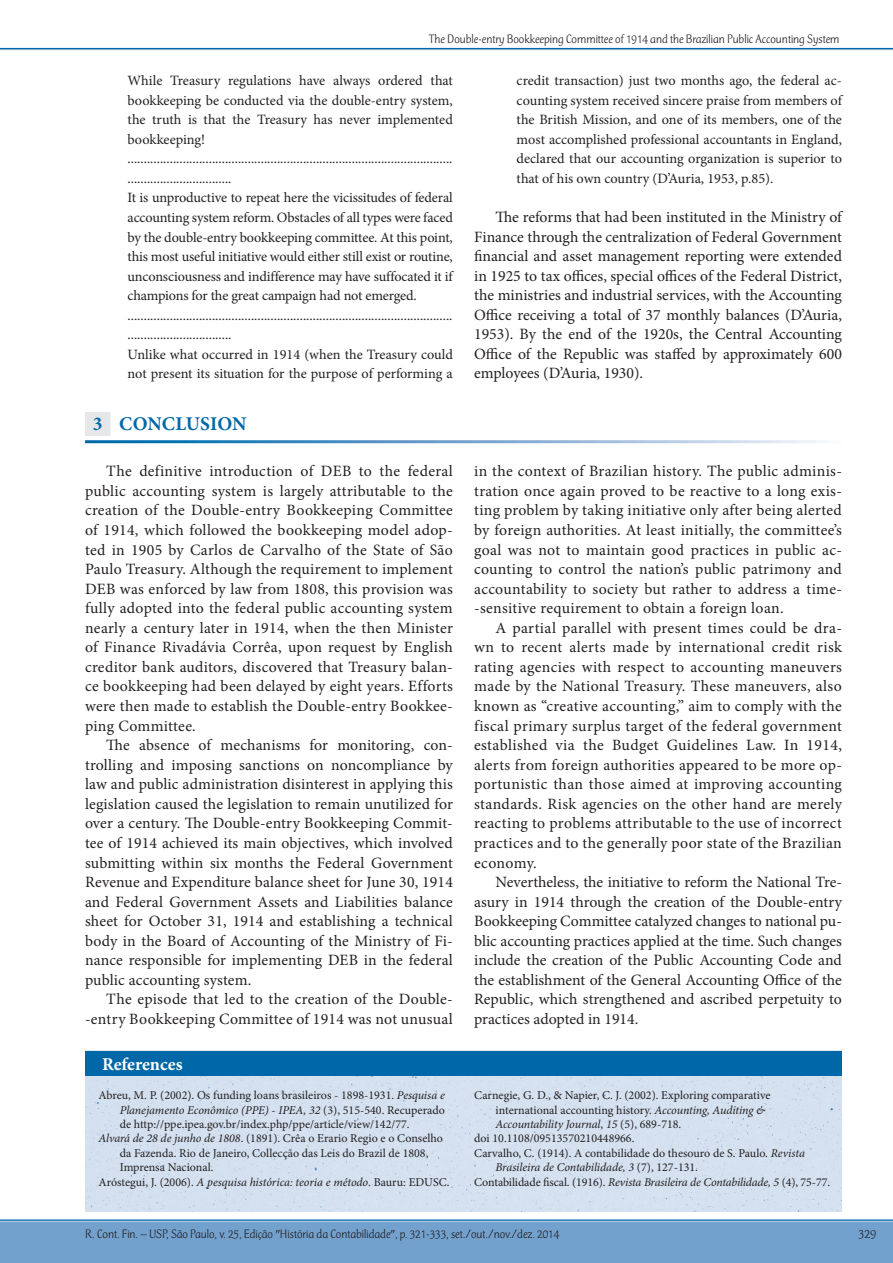
<style>
.page{position:relative;width:893px;height:1263px;background:#fff}
.page>*{position:absolute;margin:0;border:0;box-sizing:border-box;transform-origin:0 0}
._02-Sub-Peso_1{font:700 19.5px "Minion Pro";color:#0068a9}
._04-Referencias-Tit{font:700 18px "Minion Pro";letter-spacing:-.005em;color:#fff}
._02-Text-miolo{font:15.75px/19.5px "Minion Pro";letter-spacing:.01em;color:#231f20;text-align:justify}
.citação_3linhas{font:14.25px/19.5px "Minion Pro";letter-spacing:-.005em;color:#231f20;text-align:justify}
.t1{font:300 13.5px "CT Mercurius Std";color:#231f20}
.t2{font:300 12.75px "CT Mercurius Std";color:#231f20}
._04-Sub-Ref-Bibliogr{font:12px/14.4px "Minion Pro";color:#231f20}
.s1{font-style:italic}
</style>
<div class="page">
<hr style="left:0;top:49px;width:893px;height:1px;background:#e6e7e9">
<hr style="left:0;top:48px;width:893px;height:1px;background:#0068a9">
<div style="left:0;top:1221px;width:893px;height:42px;background:#73a1ce"></div>
<hr style="left:0;top:1219px;width:893px;height:2px;background:#1c7bb7">
<div style="left:85px;top:412px;width:26px;height:24px;background:#e6e7e9"></div>
<div style="left:85px;top:1075px;width:757px;height:137px;background:#d5e1f0"></div>
<div style="left:85px;top:1051px;width:757px;height:24px;background:#0068a9"></div>
<p class="t2" style="left:429px;top:32px;width:412px">The Double-entry Bookkeeping Committee of 1914 and the Brazilian Public Accounting System</p>
<p class="citação_3linhas" style="left:128px;top:71px;width:327px">While Treasury regulations have always ordered that bookkeeping be conducted via the double-entry system, the truth is that the Treasury has never implemented bookkeeping!</p>
<p class="citação_3linhas" style="left:128px;top:149px;width:326px">.................................................................................................... ................................</p>
<p class="citação_3linhas" style="left:128px;top:188px;width:327px">It is unproductive to repeat here the vicissitudes of federal accounting system reform. Obstacles of all types were faced by the double-entry bookkeeping committee. At this point, this most useful initiative would either still exist or routine, unconsciousness and indifference may have suffocated it if champions for the great campaign had not emerged.</p>
<p class="citação_3linhas" style="left:128px;top:306px;width:326px">.................................................................................................... ................................</p>
<p class="citação_3linhas" style="left:128px;top:345px;width:327px">Unlike what occurred in 1914 (when the Treasury could not present its situation for the purpose of performing a</p>
<p class="_02-Sub-Peso_1" style="left:93px;top:410px;width:155px">3 CONCLUSION</p>
<p class="_02-Text-miolo" style="left:85px;top:462px;width:369px;text-indent:21px">The definitive introduction of DEB to the federal public accounting system is largely attributable to the creation of the Double-entry Bookkeeping Committee of 1914, which followed the bookkeeping model adop&shy;ted in 1905 by Carlos de Carvalho of the State of São Paulo Treasury. Although the requirement to implement DEB was enforced by law from 1808, this provision was fully adopted into the federal public accounting system nearly a century later in 1914, when the then Minister of Finance Rivadávia Corrêa, upon request by English creditor bank auditors, discovered that Treasury balan&shy;ce bookkeeping had been delayed by eight years. Efforts were then made to establish the Double-entry Bookkee&shy;ping Committee.</p>
<p class="_02-Text-miolo" style="left:85px;top:735px;width:369px;text-indent:21px">The absence of mechanisms for monitoring, con&shy;trolling and imposing sanctions on noncompliance by law and public administration disinterest in applying this legislation caused the legislation to remain unutilized for over a century. The Double-entry Bookkeeping Commit&shy;tee of 1914 achieved its main objectives, which involved submitting within six months the Federal Government Revenue and Expenditure balance sheet for June 30, 1914 and Federal Government Assets and Liabilities balance sheet for October 31, 1914 and establishing a technical body in the Board of Accounting of the Ministry of Fi&shy;nance responsible for implementing DEB in the federal public accounting system.</p>
<p class="_02-Text-miolo" style="left:85px;top:990px;width:369px;text-align:right">The episode that led to the creation of the Double--entry Bookkeeping Committee of 1914 was not unusual</p>
<p class="_04-Referencias-Tit" style="left:102px;top:1051px;width:82px">References</p>
<p class="_04-Sub-Ref-Bibliogr" style="left:120px;top:1088px;width:327px;text-align:justify;text-indent:-21px">Abreu, M. P. (2002). Os funding loans brasileiros - 1898-1931. <span class="s1">Pesquisa e Planejamento Econômico (PPE) - IPEA, 32</span> (3), 515-540. Recuperado de http://ppe.ipea.gov.br/index.php/ppe/article/view/142/77.</p>
<p class="_04-Sub-Ref-Bibliogr" style="left:120px;top:1131px;width:325px;text-indent:-21px"><span class="s1">Alvará de 28 de junho de 1808</span>. (1891). Crêa o Erario Regio e o Conselho da Fazenda. Rio de Janeiro, Collecção das Leis do Brazil de 1808,<br>Imprensa Nacional.</p>
<p class="_04-Sub-Ref-Bibliogr" style="left:99px;top:1174px;width:352px">Aróstegui, J. (2006). <span class="s1">A pesquisa histórica: teoria e método</span>. Bauru: EDUSC.</p>
<p class="citação_3linhas" style="left:517px;top:71px;width:327px">credit transaction) just two months ago, the federal ac&shy;counting system received sincere praise from members of the British Mission, and one of its members, one of the most accomplished professional accountants in England, declared that our accounting organization is superior to that of his own country (D’Auria, 1953, p.85).</p>
<p class="_02-Text-miolo" style="left:474px;top:207px;width:369px;text-indent:21px">The reforms that had been instituted in the Ministry of Finance through the centralization of Federal Government financial and asset management reporting were extended in 1925 to tax offices, special offices of the Federal District, the ministries and industrial services, with the Accounting Office receiving a total of 37 monthly balances (D’Auria, 1953). By the end of the 1920s, the Central Accounting Office of the Republic was staffed by approximately 600 employees (D’Auria, 1930).</p>
<p class="_02-Text-miolo" style="left:474px;top:462px;width:369px">in the context of Brazilian history. The public adminis&shy;tration once again proved to be reactive to a long exis&shy;ting problem by taking initiative only after being alerted by foreign authorities. At least initially, the committee’s goal was not to maintain good practices in public ac&shy;counting to control the nation’s public patrimony and accountability to society but rather to address a time--sensitive requirement to obtain a foreign loan.</p>
<p class="_02-Text-miolo" style="left:474px;top:618px;width:369px;text-indent:21px">A partial parallel with present times could be dra&shy;wn to recent alerts made by international credit risk rating agencies with respect to accounting maneuvers made by the National Treasury. These maneuvers, also known as “creative accounting,” aim to comply with the fiscal primary surplus target of the federal government established via the Budget Guidelines Law. In 1914, alerts from foreign authorities appeared to be more op&shy;portunistic than those aimed at improving accounting standards. Risk agencies on the other hand are merely reacting to problems attributable to the use of incorrect practices and to the generally poor state of the Brazilian economy.</p>
<p class="_02-Text-miolo" style="left:474px;top:872px;width:369px;text-indent:21px">Nevertheless, the initiative to reform the National Tre&shy;asury in 1914 through the creation of the Double-entry Bookkeeping Committee catalyzed changes to national pu&shy;blic accounting practices applied at the time. Such changes include the creation of the Public Accounting Code and the establishment of the General Accounting Office of the Republic, which strengthened and ascribed perpetuity to practices adopted in 1914.</p>
<p class="_04-Sub-Ref-Bibliogr" style="left:495px;top:1088px;width:277px;text-indent:-21px">Carnegie, G. D., &amp; Napier, C. J. (2002). Exploring comparative international accounting history. <span class="s1">Accounting, Auditing &amp;<br>Accountability Journal</span>, <span class="s1">15</span> (5), 689-718.</p>
<p class="_04-Sub-Ref-Bibliogr" style="left:474px;top:1131px;width:162px">doi 10.1108/09513570210448966.</p>
<p class="_04-Sub-Ref-Bibliogr" style="left:495px;top:1146px;width:311px;text-indent:-21px">Carvalho, C. (1914). A contabilidade do thesouro de S. Paulo. <span class="s1">Revista<br>Brasileira de Contabilidade, 3</span> (7), 127-131.</p>
<p class="_04-Sub-Ref-Bibliogr" style="left:474px;top:1174px;width:357px">Contabilidade fiscal. (1916). <span class="s1">Revista Brasileira de Contabilidade, 5</span> (4), 75-77.</p>
<p class="t2" style="left:85px;top:1227px;width:476px">R. Cont. Fin. – USP, São Paulo, v. 25, Edição "História da Contabilidade", p. 321-333, set./out./nov./dez. 2014</p>
<p class="t1" style="left:858px;top:1227px;width:19px">329</p>
</div>
